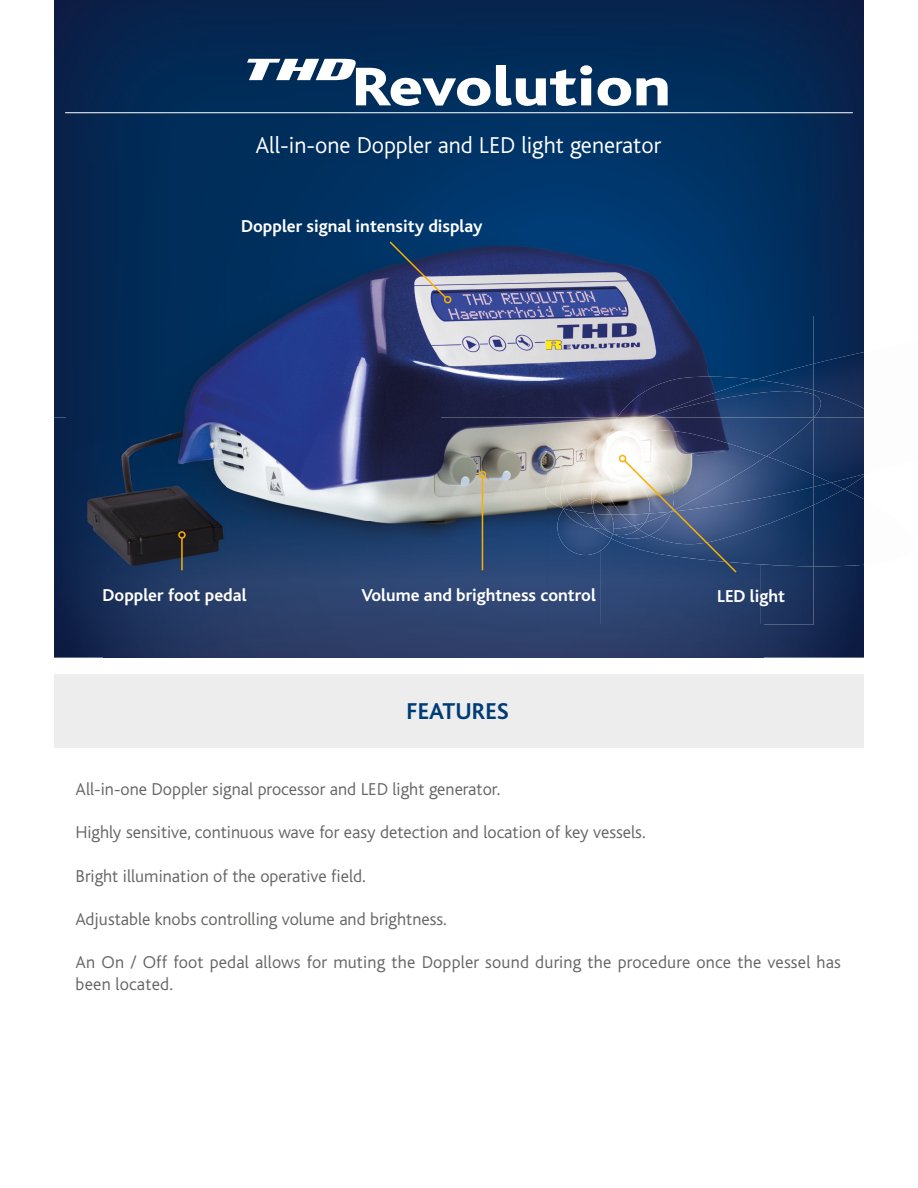
<style>
.page{position:relative;width:918px;height:1188px;background:#fff}
.page>*{position:absolute;margin:0;border:0;box-sizing:border-box;transform-origin:0 0}
.t1{font:800 57px "Bliss";color:#fff;scale:1.17 1}
.t2{font:300 24px "Bliss";color:#fff}
.t3{font:700 24px "Bliss";color:#003b77}
.t4{font:300 18px/21.6px "Bliss";color:#646463}
.t5{font:700 18px "Bliss";color:#fff}
</style>
<div class="page">
<img style="left:54px;top:0;width:810px;height:202px">
<div style="left:54px;top:202px;width:13px;height:215px;background:#092149"></div>
<div style="left:814px;top:202px;width:50px;height:150px;background:#072652"></div>
<hr style="left:65px;top:112px;width:788px;height:1px;background:#fff">
<div style="left:54px;top:674px;width:810px;height:74px;background:#ededed"></div>
<img style="left:814px;top:352px;width:50px;height:38px">
<img style="left:814px;top:390px;width:50px;height:85px">
<img style="left:814px;top:395px;width:8px;height:22px">
<svg style="left:247px;top:59px;width:111px;height:21px"></svg>
<div style="left:54px;top:417px;width:50px;height:241px;background:#0c2149"></div>
<img style="left:763px;top:566px;width:101px;height:92px">
<img style="left:104px;top:625px;width:659px;height:33px">
<div style="left:814px;top:489px;width:50px;height:77px;background:#0c2751"></div>
<img style="left:831px;top:474px;width:33px;height:15px">
<img style="left:814px;top:483px;width:30px;height:22px">
<img style="left:814px;top:475px;width:17px;height:12px">
<img style="left:67px;top:163px;width:640px;height:254px">
<img style="left:707px;top:163px;width:107px;height:214px">
<img style="left:756px;top:364px;width:58px;height:16px">
<img style="left:617px;top:377px;width:139px;height:40px">
<img style="left:657px;top:380px;width:157px;height:11px">
<img style="left:649px;top:391px;width:165px;height:26px">
<img style="left:67px;top:417px;width:480px;height:208px">
<img style="left:547px;top:417px;width:60px;height:41px">
<img style="left:547px;top:508px;width:53px;height:117px">
<img style="left:600px;top:555px;width:160px;height:70px">
<img style="left:760px;top:566px;width:54px;height:59px">
<img style="left:738px;top:544px;width:76px;height:22px">
<img style="left:543px;top:458px;width:20px;height:50px">
<img style="left:555px;top:509px;width:49px;height:46px">
<img style="left:563px;top:434px;width:39px;height:3px">
<img style="left:560px;top:483px;width:4px;height:26px">
<img style="left:563px;top:437px;width:39px;height:67px">
<img style="left:591px;top:469px;width:11px;height:30px">
<img style="left:564px;top:511px;width:11px;height:17px">
<img style="left:575px;top:515px;width:19px;height:14px">
<svg style="left:564px;top:504px;width:5px;height:7px"></svg>
<img style="left:569px;top:499px;width:25px;height:16px">
<img style="left:594px;top:484px;width:9px;height:30px">
<img style="left:594px;top:514px;width:1px;height:15px">
<svg style="left:591px;top:499px;width:4px;height:15px"></svg>
<img style="left:595px;top:514px;width:9px;height:15px">
<img style="left:738px;top:512px;width:76px;height:32px">
<img style="left:738px;top:456px;width:76px;height:56px">
<img style="left:607px;top:417px;width:2px;height:13px">
<img style="left:609px;top:417px;width:205px;height:39px">
<img style="left:602px;top:430px;width:165px;height:81px">
<svg style="left:388px;top:240px;width:65px;height:65px;background:#44547c"></svg>
<svg style="left:604px;top:453px;width:134px;height:121px;background:#697a97"></svg>
<hr style="left:482px;top:478px;width:1px;height:92px;background:#f9b000">
<div style="left:479px;top:471px;width:7px;height:7px;border:2px solid #f9b000;border-radius:50%"></div>
<hr style="left:181px;top:538px;width:2px;height:32px;background:#f9b000">
<div style="left:178px;top:531px;width:8px;height:8px;border:2px solid #f9b000;border-radius:50%"></div>
<h1 class="t1" style="left:352px;top:57px;width:274px">Revolution</h1>
<h2 class="t2" style="left:255px;top:132px;width:407px">All-in-one Doppler and LED light generator</h2>
<p class="t5" style="left:241px;top:217px;width:243px">Doppler signal intensity display</p>
<p class="t5" style="left:103px;top:586px;width:146px">Doppler foot pedal</p>
<p class="t5" style="left:362px;top:586px;width:236px">Volume and brightness control</p>
<p class="t5" style="left:717px;top:587px;width:69px">LED light</p>
<h2 class="t3" style="left:407px;top:699px;width:104px">FEATURES</h2>
<p class="t4" style="left:76px;top:779px;width:426px">All-in-one Doppler signal processor and LED light generator.</p>
<p class="t4" style="left:76px;top:822px;width:571px">Highly sensitive, continuous wave for easy detection and location of key vessels.</p>
<p class="t4" style="left:76px;top:865px;width:292px">Bright illumination of the operative field.</p>
<p class="t4" style="left:76px;top:908px;width:373px">Adjustable knobs controlling volume and brightness.</p>
<p class="t4" style="left:76px;top:952px;width:767px">An On / Off foot pedal allows for muting the Doppler sound during the procedure once the vessel has been located.</p>
</div>
